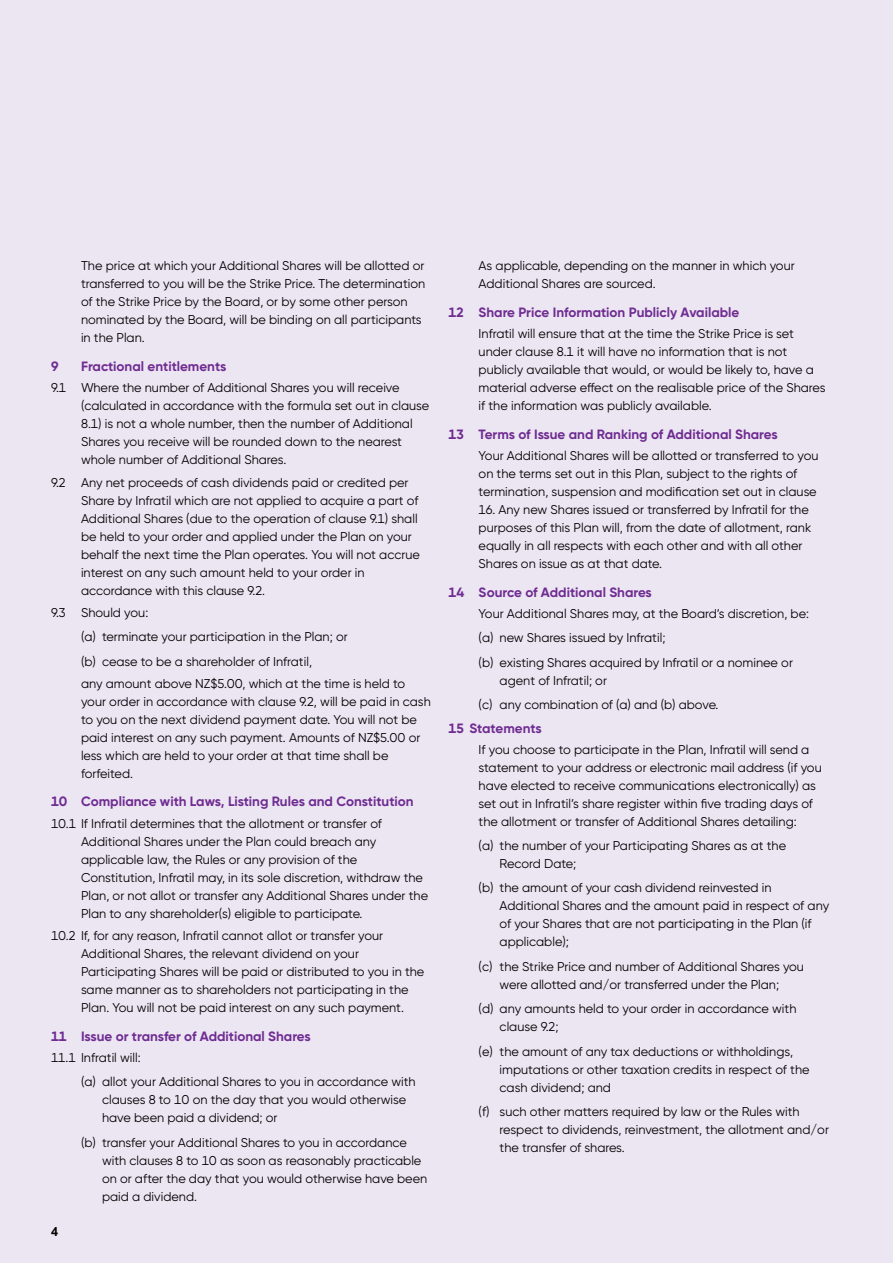
<style>
.page{position:relative;width:893px;height:1263px;background:#ece6f3}
.page>*{position:absolute;margin:0;border:0;box-sizing:border-box;transform-origin:0 0}
.t1{font:700 13.5px "Gilroy";color:#6f2c91}
.t2{font:12.75px/18px "Gilroy";color:#000}
.t3{font:700 12.75px "Arial";color:#000}
</style>
<div class="page">
<p class="t2" style="left:81px;top:257px;width:346px">The price at which your Additional Shares will be allotted or transferred to you will be the Strike Price. The determination of the Strike Price by the Board, or by some other person nominated by the Board, will be binding on all participants in the Plan.</p>
<p class="t1" style="left:51px;top:358px;width:9px">9</p>
<p class="t1" style="left:81px;top:358px;width:147px">Fractional entitlements</p>
<p class="t2" style="left:81px;top:379px;width:350px;text-indent:-30px">9.1 Where the number of Additional Shares you will receive (calculated in accordance with the formula set out in clause 8.1) is not a whole number, then the number of Additional Shares you receive will be rounded down to the nearest whole number of Additional Shares.</p>
<p class="t2" style="left:81px;top:473px;width:340px;text-indent:-30px">9.2 Any net proceeds of cash dividends paid or credited per Share by Infratil which are not applied to acquire a part of Additional Shares (due to the operation of clause 9.1) shall be held to your order and applied under the Plan on your behalf the next time the Plan operates. You will not accrue interest on any such amount held to your order in accordance with this clause 9.2.</p>
<p class="t2" style="left:81px;top:600px;width:268px;line-height:24.5px;text-indent:-30px">9.3 Should you:<br>(a) terminate your participation in the Plan; or (b) cease to be a shareholder of Infratil,</p>
<p class="t2" style="left:81px;top:674px;width:351px">any amount above NZ$5.00, which at the time is held to your order in accordance with clause 9.2, will be paid in cash to you on the next dividend payment date. You will not be paid interest on any such payment. Amounts of NZ$5.00 or less which are held to your order at that time shall be forfeited.</p>
<p class="t1" style="left:51px;top:793px;width:364px">10 Compliance with Laws, Listing Rules and Constitution</p>
<p class="t2" style="left:81px;top:814px;width:349px;text-indent:-30px">10.1 If Infratil determines that the allotment or transfer of Additional Shares under the Plan could breach any applicable law, the Rules or any provision of the Constitution, Infratil may, in its sole discretion, withdraw the Plan, or not allot or transfer any Additional Shares under the Plan to any shareholder(s) eligible to participate.</p>
<p class="t2" style="left:81px;top:926px;width:345px;text-indent:-30px">10.2 If, for any reason, Infratil cannot allot or transfer your Additional Shares, the relevant dividend on your Participating Shares will be paid or distributed to you in the same manner as to shareholders not participating in the Plan. You will not be paid interest on any such payment.</p>
<p class="t1" style="left:51px;top:1027px;width:261px">11 Issue or transfer of Additional Shares</p>
<p class="t2" style="left:81px;top:1045px;width:336px;line-height:24.5px;text-indent:-30px">11.1 Infratil will:<br>(a) allot your Additional Shares to you in accordance with</p>
<p class="t2" style="left:102px;top:1090px;width:306px">clauses 8 to 10 on the day that you would otherwise have been paid a dividend; or</p>
<p class="t2" style="left:102px;top:1133px;width:327px;text-indent:-21px">(b) transfer your Additional Shares to you in accordance with clauses 8 to 10 as soon as reasonably practicable on or after the day that you would otherwise have been paid a dividend.</p>
<p class="t3" style="left:51px;top:1223px;width:9px">4</p>
<p class="t2" style="left:479px;top:257px;width:318px">As applicable, depending on the manner in which your<br>Additional Shares are sourced.</p>
<p class="t1" style="left:449px;top:304px;width:292px">12 Share Price Information Publicly Available</p>
<p class="t2" style="left:479px;top:325px;width:348px">Infratil will ensure that at the time the Strike Price is set under clause 8.1 it will have no information that is not publicly available that would, or would be likely to, have a material adverse effect on the realisable price of the Shares if the information was publicly available.</p>
<p class="t1" style="left:449px;top:426px;width:331px">13 Terms of Issue and Ranking of Additional Shares</p>
<p class="t2" style="left:479px;top:446px;width:341px">Your Additional Shares will be allotted or transferred to you on the terms set out in this Plan, subject to the rights of termination, suspension and modification set out in clause</p>
<p class="t2" style="left:479px;top:500px;width:334px">16. Any new Shares issued or transferred by Infratil for the purposes of this Plan will, from the date of allotment, rank equally in all respects with each other and with all other Shares on issue as at that date.</p>
<p class="t1" style="left:449px;top:584px;width:205px">14 Source of Additional Shares</p>
<p class="t2" style="left:479px;top:601px;width:332px;line-height:24.5px">Your Additional Shares may, at the Board’s discretion, be: (a) new Shares issued by Infratil;<br>(b) existing Shares acquired by Infratil or a nominee or</p>
<p class="t2" style="left:479px;top:668px;width:241px;line-height:24.5px;text-indent:21px">agent of Infratil; or<br>(c) any combination of (a) and (b) above.</p>
<p class="t1" style="left:449px;top:720px;width:95px">15 Statements</p>
<p class="t2" style="left:479px;top:740px;width:345px">If you choose to participate in the Plan, Infratil will send a statement to your address or electronic mail address (if you have elected to receive communications electronically) as set out in Infratil’s share register within five trading days of the allotment or transfer of Additional Shares detailing:</p>
<p class="t2" style="left:500px;top:836px;width:288px;text-indent:-21px">(a) the number of your Participating Shares as at the<br>Record Date;</p>
<p class="t2" style="left:500px;top:879px;width:331px;text-indent:-21px">(b) the amount of your cash dividend reinvested in Additional Shares and the amount paid in respect of any of your Shares that are not participating in the Plan (if applicable);</p>
<p class="t2" style="left:479px;top:957px;width:327px;text-align:center">(c) the Strike Price and number of Additional Shares you were allotted and/or transferred under the Plan;</p>
<p class="t2" style="left:500px;top:999px;width:298px;text-indent:-21px">(d) any amounts held to your order in accordance with clause 9.2;</p>
<p class="t2" style="left:500px;top:1042px;width:311px;text-indent:-21px">(e) the amount of any tax deductions or withholdings, imputations or other taxation credits in respect of the cash dividend; and</p>
<p class="t2" style="left:500px;top:1102px;width:331px;text-indent:-21px">(f) such other matters required by law or the Rules with respect to dividends, reinvestment, the allotment and/or the transfer of shares.</p>
</div>
